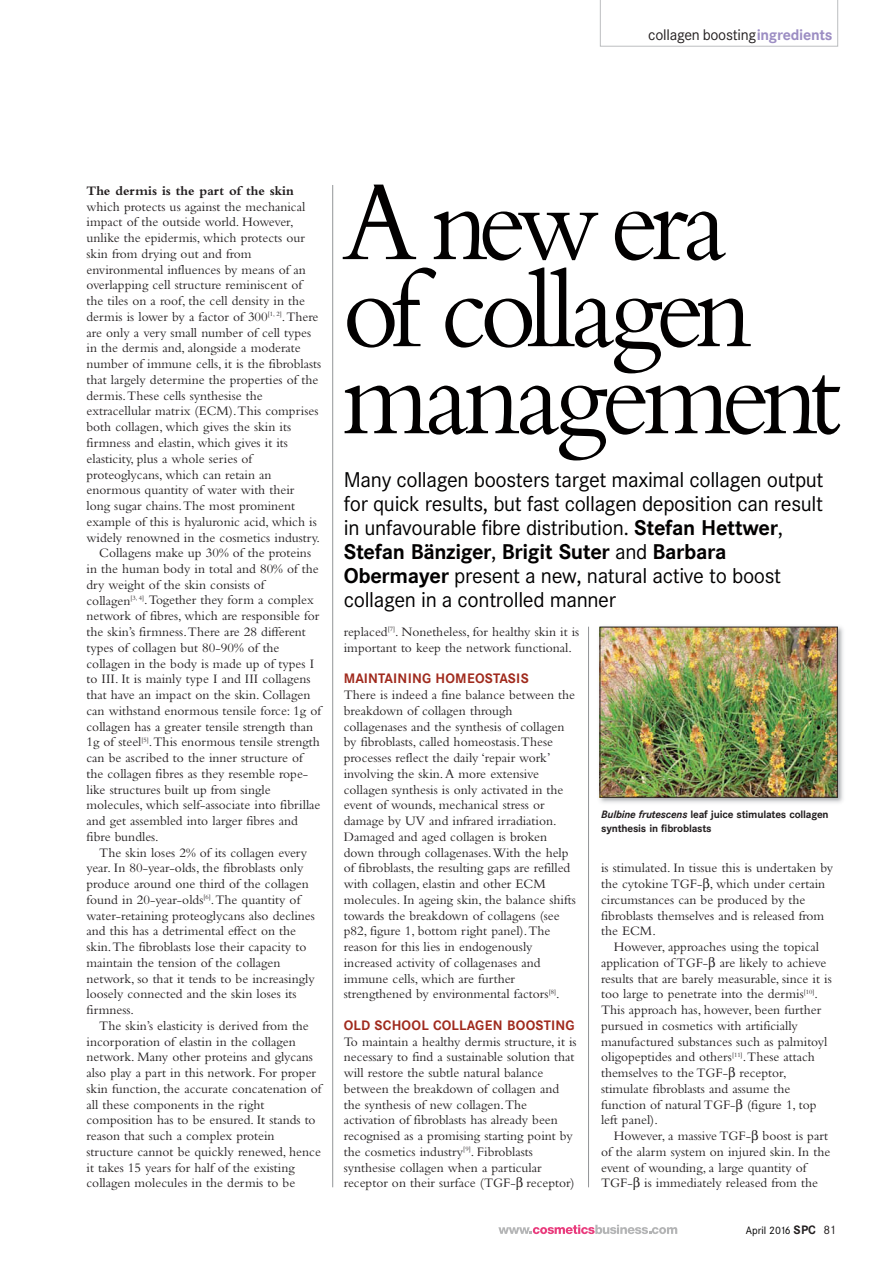
<style>
.page{position:relative;width:893px;height:1263px;background:#fff}
.page>*{position:absolute;margin:0;border:0;box-sizing:border-box;transform-origin:0 0}
.t1{font:117px/87px "Bembo";letter-spacing:-.055em;color:#020000;scale:.94 1}
.t2{font:21px/24px "Corporate SBQ";letter-spacing:-.015em;color:#020000}
.t3{font:15px "Corporate SBQ";letter-spacing:-.015em;color:#231f20}
.t4{font:13.5px/15.8px "Bembo";color:#231f20}
.t5{font:700 13.5px "Corporate SBQ";letter-spacing:.01em;color:#a02a1d}
.t6{font:700 13.5px "Bembo";color:#231f20}
.t7{font:700 10.5px/13.5px "Corporate SBQ";letter-spacing:-.02em;color:#231f20}
.t8{font:10.5px "Corporate SBQ";color:#000}
.s1{font-weight:700;color:#9c8dc3}
.s2{font-weight:700}
.s3{font-style:italic}
.s4{font-weight:700;font-size:12px;color:#231f20}
.s5{font-size:12px;color:#231f20}
</style>
<div class="page">
<hr style="left:332px;top:185px;width:1px;height:1002px;background:#939598">
<hr style="left:588px;top:627px;width:1px;height:560px;background:#939598">
<svg style="left:498px;top:1225px;width:179px;height:9px"></svg>
<svg style="left:600px;top:0;width:238px;height:47px"></svg>
<img style="left:599px;top:626px;width:244px;height:177px">
<img style="left:602px;top:629px;width:234px;height:167px">
<div style="left:600px;top:627px;width:238px;height:171px;border:1px solid #231f20"></div>
<p class="t3" style="left:648px;top:29px;width:186px">collagen boosting<span class="s1">ingredients</span></p>
<p class="t6" style="left:87px;top:186px;width:209px">The dermis is the part of the skin</p>
<p class="t4" style="left:87px;top:200px;width:220px">which protects us against the mechanical</p>
<p class="t4" style="left:87px;top:216px;width:209px">impact of the outside world. However,</p>
<p class="t4" style="left:87px;top:231px;width:220px">unlike the epidermis, which protects our</p>
<p class="t4" style="left:87px;top:247px;width:166px">skin from drying out and from</p>
<p class="t4" style="left:87px;top:263px;width:221px">environmental influences by means of an</p>
<p class="t4" style="left:87px;top:279px;width:217px">overlapping cell structure reminiscent of</p>
<p class="t4" style="left:87px;top:294px;width:220px">the tiles on a roof, the cell density in the</p>
<p class="t4" style="left:87px;top:310px;width:233px">dermis is lower by a factor of 300<sup>[1,</sup> <sup>2]</sup>. There</p>
<p class="t4" style="left:87px;top:326px;width:226px">are only a very small number of cell types</p>
<p class="t4" style="left:87px;top:342px;width:216px">in the dermis and, alongside a moderate</p>
<p class="t4" style="left:87px;top:357px;width:236px">number of immune cells, it is the fibroblasts</p>
<p class="t4" style="left:87px;top:373px;width:233px">that largely determine the properties of the</p>
<p class="t4" style="left:87px;top:389px;width:178px">dermis. These cells synthesise the</p>
<p class="t4" style="left:87px;top:405px;width:233px">extracellular matrix (ECM). This comprises</p>
<p class="t4" style="left:87px;top:420px;width:206px">both collagen, which gives the skin its</p>
<p class="t4" style="left:87px;top:436px;width:203px">firmness and elastin, which gives it its</p>
<p class="t4" style="left:87px;top:452px;width:167px">elasticity, plus a whole series of</p>
<p class="t4" style="left:87px;top:468px;width:187px">proteoglycans, which can retain an</p>
<p class="t4" style="left:87px;top:483px;width:209px">enormous quantity of water with their</p>
<p class="t4" style="left:87px;top:499px;width:210px">long sugar chains. The most prominent</p>
<p class="t4" style="left:87px;top:515px;width:232px">example of this is hyaluronic acid, which is</p>
<p class="t4" style="left:87px;top:531px;width:235px">widely renowned in the cosmetics industry.</p>
<p class="t4" style="left:99px;top:546px;width:213px">Collagens make up 30% of the proteins</p>
<p class="t4" style="left:87px;top:562px;width:234px">in the human body in total and 80% of the</p>
<p class="t4" style="left:87px;top:578px;width:180px">dry weight of the skin consists of</p>
<p class="t4" style="left:87px;top:594px;width:229px">collagen<sup>[3,</sup> <sup>4]</sup>. Together they form a complex</p>
<p class="t4" style="left:87px;top:609px;width:234px">network of fibres, which are responsible for</p>
<p class="t4" style="left:87px;top:625px;width:221px">the skin’s firmness. There are 28 different</p>
<p class="t4" style="left:87px;top:641px;width:194px">types of collagen but 80-90% of the</p>
<p class="t4" style="left:87px;top:657px;width:229px">collagen in the body is made up of types I</p>
<p class="t4" style="left:87px;top:672px;width:225px">to III. It is mainly type I and III collagens</p>
<p class="t4" style="left:87px;top:688px;width:225px">that have an impact on the skin. Collagen</p>
<p class="t4" style="left:87px;top:704px;width:236px">can withstand enormous tensile force: 1g of</p>
<p class="t4" style="left:87px;top:720px;width:228px">collagen has a greater tensile strength than</p>
<p class="t4" style="left:87px;top:735px;width:235px">1g of steel<sup>[5]</sup>. This enormous tensile strength</p>
<p class="t4" style="left:87px;top:751px;width:218px">can be ascribed to the inner structure of</p>
<p class="t4" style="left:87px;top:767px;width:223px">the collagen fibres as they resemble rope-</p>
<p class="t4" style="left:87px;top:783px;width:186px">like structures built up from single</p>
<p class="t4" style="left:87px;top:798px;width:235px">molecules, which self-associate into fibrillae</p>
<p class="t4" style="left:87px;top:814px;width:213px">and get assembled into larger fibres and</p>
<p class="t4" style="left:87px;top:830px;width:74px">fibre bundles.</p>
<p class="t4" style="left:99px;top:846px;width:209px">The skin loses 2% of its collagen every</p>
<p class="t4" style="left:87px;top:861px;width:218px">year. In 80-year-olds, the fibroblasts only</p>
<p class="t4" style="left:87px;top:877px;width:224px">produce around one third of the collagen</p>
<p class="t4" style="left:87px;top:893px;width:215px">found in 20-year-olds<sup>[6]</sup>. The quantity of</p>
<p class="t4" style="left:87px;top:909px;width:230px">water-retaining proteoglycans also declines</p>
<p class="t4" style="left:87px;top:924px;width:211px">and this has a detrimental effect on the</p>
<p class="t4" style="left:87px;top:940px;width:221px">skin. The fibroblasts lose their capacity to</p>
<p class="t4" style="left:87px;top:956px;width:195px">maintain the tension of the collagen</p>
<p class="t4" style="left:87px;top:972px;width:230px">network, so that it tends to be increasingly</p>
<p class="t4" style="left:87px;top:987px;width:212px">loosely connected and the skin loses its</p>
<p class="t4" style="left:87px;top:1003px;width:49px">firmness.</p>
<p class="t4" style="left:99px;top:1019px;width:211px">The skin’s elasticity is derived from the</p>
<p class="t4" style="left:87px;top:1035px;width:211px">incorporation of elastin in the collagen</p>
<p class="t4" style="left:87px;top:1050px;width:228px">network. Many other proteins and glycans</p>
<p class="t4" style="left:87px;top:1066px;width:231px">also play a part in this network. For proper</p>
<p class="t4" style="left:87px;top:1082px;width:237px">skin function, the accurate concatenation of</p>
<p class="t4" style="left:87px;top:1098px;width:179px">all these components in the right</p>
<p class="t4" style="left:87px;top:1113px;width:231px">composition has to be ensured. It stands to</p>
<p class="t4" style="left:87px;top:1129px;width:190px">reason that such a complex protein</p>
<p class="t4" style="left:87px;top:1145px;width:236px">structure cannot be quickly renewed, hence</p>
<p class="t4" style="left:87px;top:1161px;width:210px">it takes 15 years for half of the existing</p>
<p class="t4" style="left:87px;top:1176px;width:210px">collagen molecules in the dermis to be</p>
<h1 class="t1" style="left:342px;top:190px;width:532px">A newera<br>of collagen management</h1>
<p class="t2" style="left:344px;top:469px;width:481px">Many collagen boosters target maximal collagen output for quick results, but fast collagen deposition can result in unfavourable fibre distribution. <span class="s2">Stefan Hettwer</span>, <span class="s2">Stefan Bänziger</span>, <span class="s2">Brigit Suter</span> and <span class="s2">Barbara Obermayer</span> present a new, natural active to boost collagen in a controlled manner</p>
<p class="t4" style="left:344px;top:625px;width:237px">replaced<sup>[7]</sup>. Nonetheless, for healthy skin it is important to keep the network functional.</p>
<p class="t5" style="left:344px;top:674px;width:186px">MAINTAINING HOMEOSTASIS</p>
<p class="t4" style="left:344px;top:688px;width:233px">There is indeed a fine balance between the breakdown of collagen through collagenases and the synthesis of collagen by fibroblasts, called homeostasis. These processes reflect the daily ‘repair work’ involving the skin. A more extensive collagen synthesis is only activated in the event of wounds, mechanical stress or damage by UV and infrared irradiation.<br>Damaged and aged collagen is broken down through collagenases. With the help of fibroblasts, the resulting gaps are refilled with collagen, elastin and other ECM molecules. In ageing skin, the balance shifts towards the breakdown of collagens (see p82, figure 1, bottom right panel). The reason for this lies in endogenously increased activity of collagenases and immune cells, which are further strengthened by environmental factors<sup>[8]</sup>.</p>
<p class="t5" style="left:344px;top:1020px;width:232px">OLD SCHOOL COLLAGEN BOOSTING</p>
<p class="t4" style="left:344px;top:1035px;width:234px">To maintain a healthy dermis structure, it is necessary to find a sustainable solution that will restore the subtle natural balance between the breakdown of collagen and the synthesis of new collagen. The activation of fibroblasts has already been recognised as a promising starting point by the cosmetics industry<sup>[9]</sup>. Fibroblasts synthesise collagen when a particular receptor on their surface (TGF- receptor)</p>
<p class="t7" style="left:601px;top:809px;width:229px"><span class="s3">Bulbine frutescens</span> leaf juice stimulates collagen synthesis in fibroblasts</p>
<p class="t4" style="left:601px;top:861px;width:234px">is stimulated. In tissue this is undertaken by the cytokine TGF- , which under certain circumstances can be produced by the fibroblasts themselves and is released from the ECM.</p>
<p class="t4" style="left:601px;top:940px;width:232px;text-indent:13px">However, approaches using the topical application of TGF- are likely to achieve results that are barely measurable, since it is too large to penetrate into the dermis<sup>[10]</sup>.<br>This approach has, however, been further pursued in cosmetics with artificially manufactured substances such as palmitoyl oligopeptides and others<sup>[11]</sup>. These attach themselves to the TGF- receptor, stimulate fibroblasts and assume the function of natural TGF- (figure 1, top left panel).</p>
<p class="t4" style="left:601px;top:1129px;width:231px;text-indent:13px">However, a massive TGF- boost is part of the alarm system on injured skin. In the event of wounding, a large quantity of TGF- is immediately released from the</p>
<p class="t8" style="left:746px;top:1226px;width:92px">April 2016 <span class="s4">SPC</span> <span class="s5">81</span></p>
</div>
